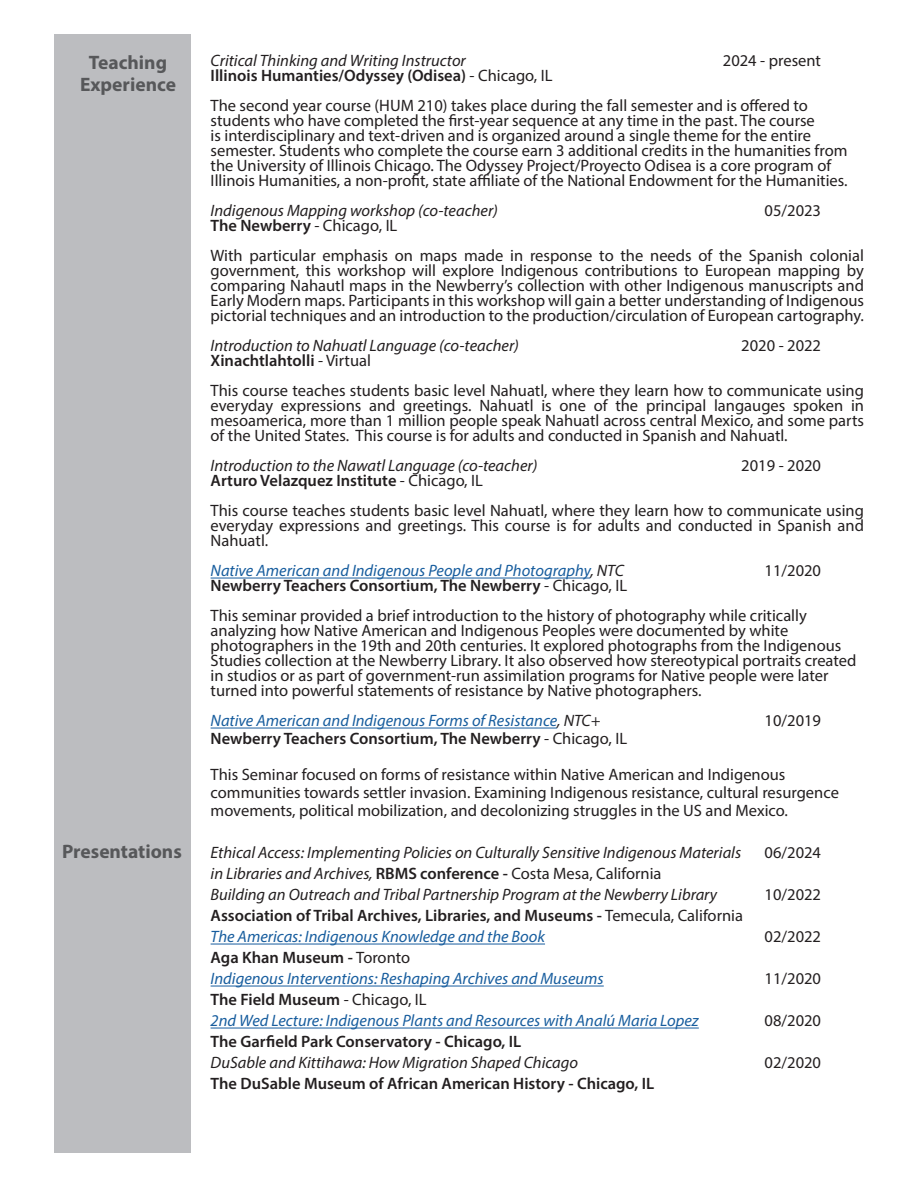
<style>
.page{position:relative;width:918px;height:1188px;background:#fff}
.page>*{position:absolute;margin:0;border:0;box-sizing:border-box;transform-origin:0 0}
.t1{font:700 19.5px "Myriad Pro";color:#57585a}
.t2{font:16.5px/15px "Myriad Pro";color:#231f20}
.t3{font:600 16.5px "Myriad Pro";color:#231f20}
.t4{font:italic 16.5px "Myriad Pro";color:#231f20}
.t5{font:italic 16.5px "Myriad Pro";color:#175d9e}
.s1{font-weight:400}
.s2{color:#231f20}
.s3{font-weight:600;font-style:normal}
.s4{font-style:normal}
</style>
<div class="page">
<hr style="left:211px;top:578px;width:379px;height:1px;background:#175d9e">
<hr style="left:211px;top:728px;width:346px;height:1px;background:#175d9e">
<hr style="left:211px;top:944px;width:334px;height:1px;background:#175d9e">
<hr style="left:211px;top:986px;width:393px;height:1px;background:#175d9e">
<hr style="left:211px;top:1028px;width:488px;height:1px;background:#175d9e">
<div style="left:54px;top:35px;width:136px;height:1118px;background:#bcbdc0"></div>
<p class="t1" style="left:89px;top:49px;width:80px">Teaching</p>
<p class="t1" style="left:80px;top:72px;width:97px">Experience</p>
<p class="t1" style="left:62px;top:839px;width:121px">Presentations</p>
<p class="t4" style="left:211px;top:51px;width:257px">Critical Thinking and Writing Instructor</p>
<p class="t2" style="left:723px;top:53px;width:100px">2024 - present</p>
<p class="t3" style="left:211px;top:65px;width:344px">Illinois Humanties/Odyssey (Odisea) <span class="s1">- Chicago, IL</span></p>
<p class="t2" style="left:211px;top:98px;width:639px">The second year course (HUM 210) takes place during the fall semester and is offered to students who have completed the first-year sequence at any time in the past. The course<br>is interdisciplinary and text-driven and is organized around a single theme for the entire semester. Students who complete the course earn 3 additional credits in the humanities from the University of Illinois Chicago. The Odyssey Project/Proyecto Odisea is a core program of Illinois Humanities, a non-profit, state affiliate of the National Endowment for the Humanities.</p>
<p class="t4" style="left:211px;top:201px;width:289px">Indigenous Mapping workshop (co-teacher)</p>
<p class="t2" style="left:765px;top:203px;width:58px">05/2023</p>
<p class="t3" style="left:211px;top:215px;width:188px">The Newberry <span class="s1">- Chicago, IL</span></p>
<p class="t2" style="left:211px;top:248px;width:655px;text-align:justify">With particular emphasis on maps made in response to the needs of the Spanish colonial government, this workshop will explore Indigenous contributions to European mapping by comparing Nahautl maps in the Newberry’s collection with other Indigenous manuscripts and Early Modern maps. Participants in this workshop will gain a better understanding of Indigenous pictorial techniques and an introduction to the production/circulation of European cartography.</p>
<p class="t4" style="left:211px;top:336px;width:310px">Introduction to Nahuatl Language (co-teacher)</p>
<p class="t2" style="left:741px;top:338px;width:81px">2020 - 2022</p>
<p class="t3" style="left:211px;top:350px;width:162px">Xinachtlahtolli <span class="s1">- Virtual</span></p>
<p class="t2" style="left:211px;top:383px;width:655px;text-align:justify">This course teaches students basic level Nahuatl, where they learn how to communicate using everyday expressions and greetings. Nahuatl is one of the principal langauges spoken in mesoamerica, more than 1 million people speak Nahuatl across central Mexico, and some parts of the United States. This course is for adults and conducted in Spanish and Nahuatl.</p>
<p class="t4" style="left:211px;top:456px;width:328px">Introduction to the Nawatl Language (co-teacher)</p>
<p class="t2" style="left:741px;top:458px;width:81px">2019 - 2020</p>
<p class="t3" style="left:211px;top:470px;width:274px">Arturo Velazquez Institute <span class="s1">- Chicago, IL</span></p>
<p class="t2" style="left:211px;top:503px;width:655px;text-align:justify">This course teaches students basic level Nahuatl, where they learn how to communicate using everyday expressions and greetings. This course is for adults and conducted in Spanish and Nahuatl.</p>
<p class="t5" style="left:211px;top:561px;width:415px">Native American and Indigenous People and Photography<span class="s2">, NTC</span></p>
<p class="t2" style="left:765px;top:563px;width:58px">11/2020</p>
<p class="t3" style="left:211px;top:575px;width:418px">Newberry Teachers Consortium, The Newberry <span class="s1">- Chicago, IL</span></p>
<p class="t2" style="left:211px;top:608px;width:647px">This seminar provided a brief introduction to the history of photography while critically analyzing how Native American and Indigenous Peoples were documented by white photographers in the 19th and 20th centuries. It explored photographs from the Indigenous Studies collection at the Newberry Library. It also observed how stereotypical portraits created in studios or as part of government-run assimilation programs for Native people were later turned into powerful statements of resistance by Native photographers.</p>
<p class="t5" style="left:211px;top:711px;width:392px">Native American and Indigenous Forms of Resistance<span class="s2">, NTC+</span></p>
<p class="t2" style="left:765px;top:713px;width:58px">10/2019</p>
<p class="t3" style="left:211px;top:728px;width:418px">Newberry Teachers Consortium, The Newberry <span class="s1">- Chicago, IL</span></p>
<p class="t2" style="left:211px;top:766px;width:630px;line-height:18px">This Seminar focused on forms of resistance within Native American and Indigenous communities towards settler invasion. Examining Indigenous resistance, cultural resurgence movements, political mobilization, and decolonizing struggles in the US and Mexico.</p>
<p class="t4" style="left:211px;top:843px;width:532px">Ethical Access: Implementing Policies on Culturally Sensitive Indigenous Materials</p>
<p class="t2" style="left:765px;top:845px;width:58px">06/2024</p>
<p class="t4" style="left:211px;top:864px;width:452px">in Libraries and Archives, <span class="s3">RBMS conference -</span> <span class="s4">Costa Mesa, California</span></p>
<p class="t4" style="left:211px;top:885px;width:508px">Building an Outreach and Tribal Partnership Program at the Newberry Library</p>
<p class="t2" style="left:765px;top:887px;width:58px">10/2022</p>
<p class="t3" style="left:211px;top:905px;width:534px">Association of Tribal Archives, Libraries, and Museums - <span class="s1">Temecula, California</span></p>
<p class="t5" style="left:211px;top:927px;width:336px">The Americas: Indigenous Knowledge and the Book</p>
<p class="t2" style="left:765px;top:929px;width:58px">02/2022</p>
<p class="t3" style="left:211px;top:947px;width:201px">Aga Khan Museum - <span class="s1">Toronto</span></p>
<p class="t5" style="left:211px;top:969px;width:395px">Indigenous Interventions: Reshaping Archives and Museums</p>
<p class="t2" style="left:765px;top:971px;width:58px">11/2020</p>
<p class="t3" style="left:211px;top:989px;width:218px">The Field Museum <span class="s1">- Chicago, IL</span></p>
<p class="t5" style="left:211px;top:1011px;width:490px">2nd Wed Lecture: Indigenous Plants and Resources with Analú Maria Lopez</p>
<p class="t2" style="left:765px;top:1013px;width:58px">08/2020</p>
<p class="t3" style="left:211px;top:1031px;width:312px">The Garfield Park Conservatory - Chicago, IL</p>
<p class="t4" style="left:211px;top:1053px;width:369px">DuSable and Kittihawa: How Migration Shaped Chicago</p>
<p class="t2" style="left:765px;top:1055px;width:58px">02/2020</p>
<p class="t3" style="left:211px;top:1073px;width:445px">The DuSable Museum of African American History - Chicago, IL</p>
</div>
